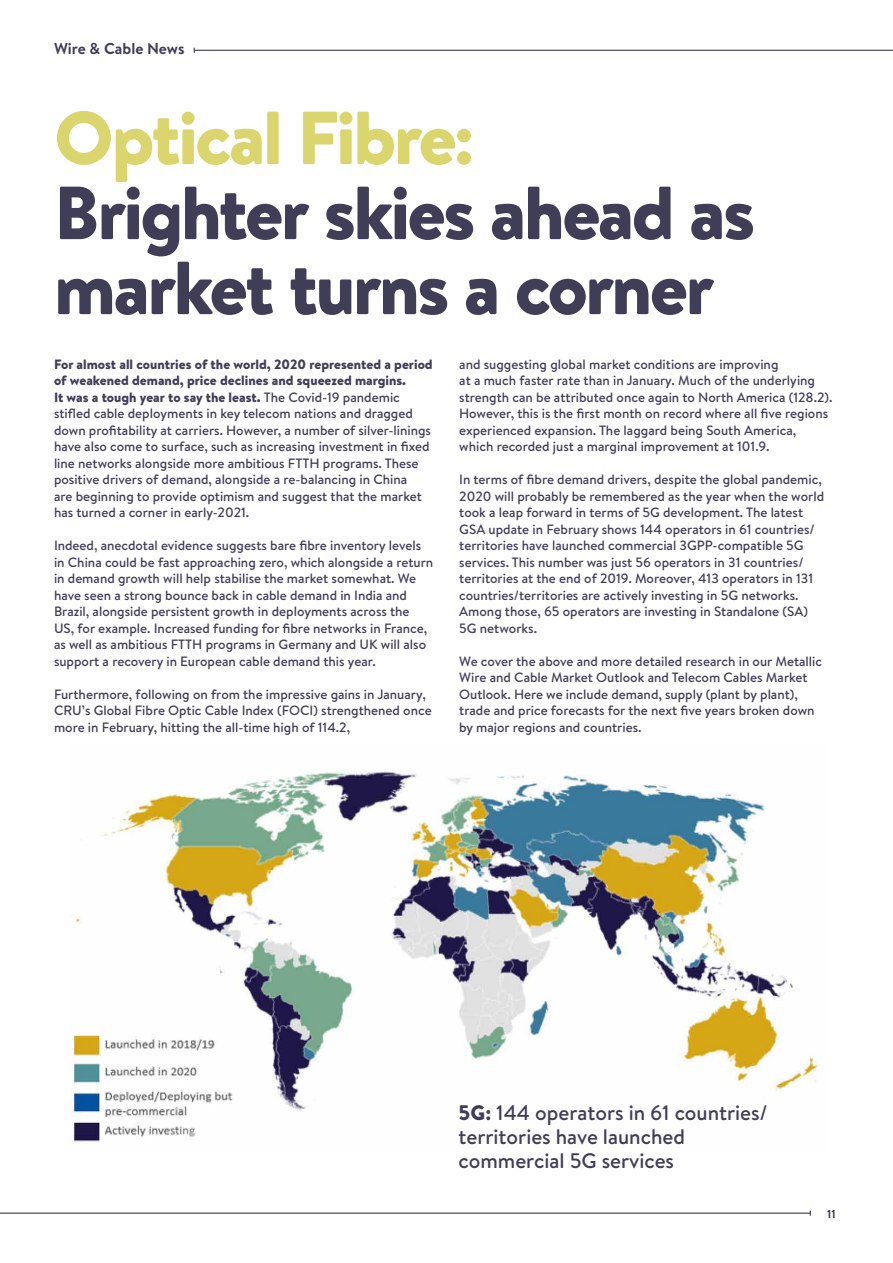
<style>
.page{position:relative;width:893px;height:1263px;background:#fff}
.page>*{position:absolute;margin:0;border:0;box-sizing:border-box;transform-origin:0 0}
.t1{font:900 75px/75px "Brandon Text";letter-spacing:-.035em;color:#403d57}
.t2{font:900 75px "Brandon Text";letter-spacing:-.035em;color:#dad56c}
.t3{font:500 21px/24px "Brandon Text";color:#403d57}
.t4{font:700 15.75px "Brandon Text";color:#423d57}
.t5{font:500 13.5px/16.5px "Brandon Text";color:#423d57}
.t6{font:700 12px "Brandon Grotesque";color:#403d57}
.s1{font-weight:900}
</style>
<div class="page">
<img style="left:73px;top:771px;width:745px;height:373px">
<hr style="left:0;top:1212px;width:810px;height:2px;background:#3b385c">
<hr style="left:194px;top:50px;width:699px;height:1px;background:#403d57">
<p class="t4" style="left:54px;top:38px;width:132px">Wire &amp; Cable News</p>
<h1 class="t2" style="left:54px;top:85px;width:422px">Optical Fibre:</h1>
<h1 class="t1" style="left:54px;top:174px;width:703px">Brighter skies ahead as market turns a corner</h1>
<p class="t5" style="left:54px;top:356px;width:380px"><span class="s1">For almost all countries of the world, 2020 represented a period of weakened demand, price declines and squeezed margins.<br>It was a tough year to say the least.</span> The Covid-19 pandemic stifled cable deployments in key telecom nations and dragged down profitability at carriers. However, a number of silver-linings have also come to surface, such as increasing investment in fixed line networks alongside more ambitious FTTH programs. These positive drivers of demand, alongside a re-balancing in China<br>are beginning to provide optimism and suggest that the market has turned a corner in early-2021.</p>
<p class="t5" style="left:54px;top:537px;width:381px">Indeed, anecdotal evidence suggests bare fibre inventory levels in China could be fast approaching zero, which alongside a return in demand growth will help stabilise the market somewhat. We have seen a strong bounce back in cable demand in India and Brazil, alongside persistent growth in deployments across the<br>US, for example. Increased funding for fibre networks in France, as well as ambitious FTTH programs in Germany and UK will also support a recovery in European cable demand this year.</p>
<p class="t5" style="left:54px;top:685px;width:379px">Furthermore, following on from the impressive gains in January,<br>CRU’s Global Fibre Optic Cable Index (FOCI) strengthened once more in February, hitting the all-time high of 114.2,</p>
<p class="t5" style="left:459px;top:355px;width:375px">and suggesting global market conditions are improving<br>at a much faster rate than in January. Much of the underlying strength can be attributed once again to North America (128.2).<br>However, this is the first month on record where all five regions experienced expansion. The laggard being South America, which recorded just a marginal improvement at 101.9.</p>
<p class="t5" style="left:459px;top:471px;width:366px">In terms of fibre demand drivers, despite the global pandemic, 2020 will probably be remembered as the year when the world took a leap forward in terms of 5G development. The latest GSA update in February shows 144 operators in 61 countries/ territories have launched commercial 3GPP-compatible 5G services. This number was just 56 operators in 31 countries/ territories at the end of 2019. Moreover, 413 operators in 131 countries/territories are actively investing in 5G networks.<br>Among those, 65 operators are investing in Standalone (SA)<br>5G networks.</p>
<p class="t5" style="left:459px;top:652px;width:364px">We cover the above and more detailed research in our Metallic Wire and Cable Market Outlook and Telecom Cables Market Outlook. Here we include demand, supply (plant by plant), trade and price forecasts for the next five years broken down by major regions and countries.</p>
<h2 class="t3" style="left:459px;top:1101px;width:311px"><span class="s1">5G:</span> 144 operators in 61 countries/ territories have launched commercial 5G services</h2>
<p class="t6" style="left:827px;top:1205px;width:10px">11</p>
</div>
